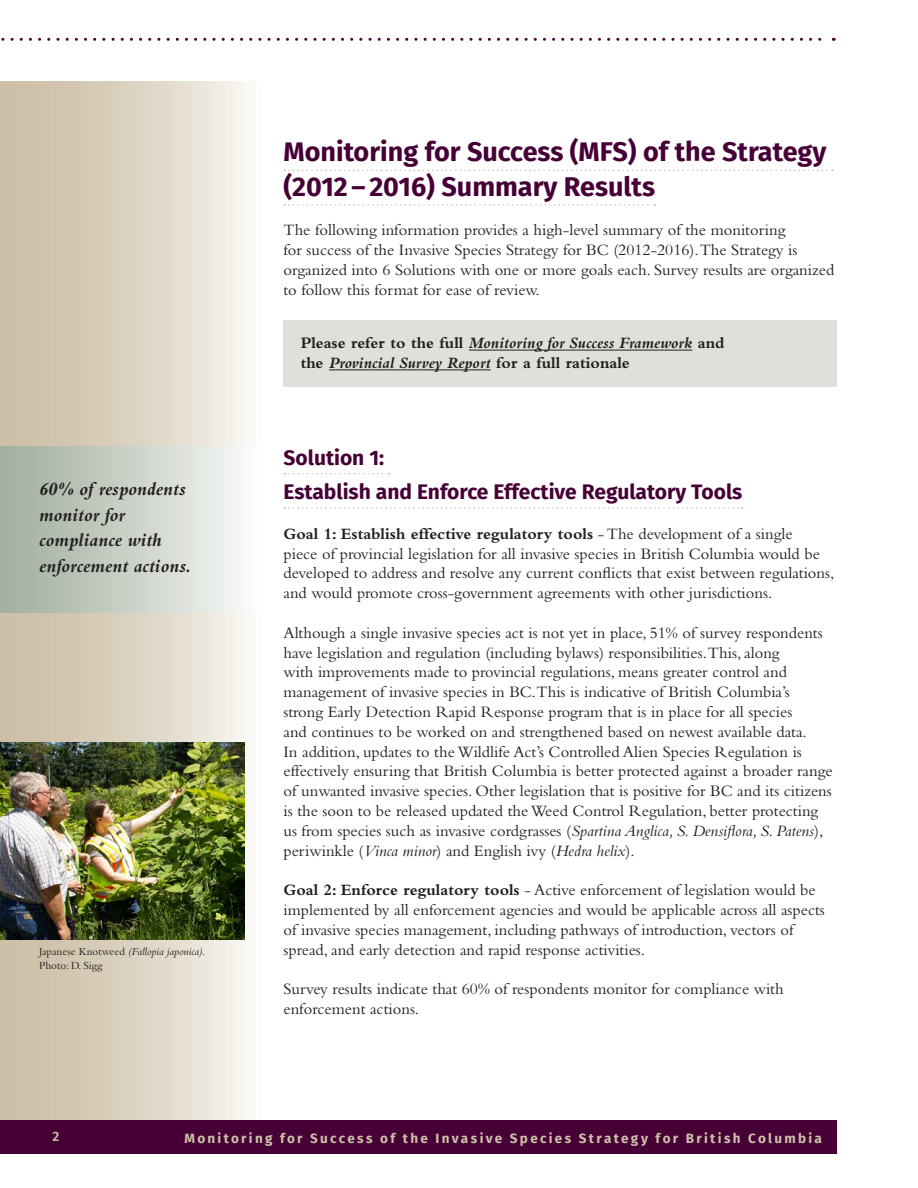
<style>
.page{position:relative;width:918px;height:1188px;background:#fff}
.page>*{position:absolute;margin:0;border:0;box-sizing:border-box;transform-origin:0 0}
.t1{font:700 27px/34.5px "Fira Sans";color:#460036}
.t2{font:700 21px/34.5px "Fira Sans";color:#460036}
.t3{font:italic 700 19.5px/25.5px "Bembo";color:#231f20}
.t4{font:16.5px/19.8px "Bembo";color:#231f20}
.t5{font:italic 700 16.5px/19.8px "Bembo";color:#231f20}
.t6{font:700 13.5px "Fira Sans";letter-spacing:.17em;color:#cdc0a8}
.t7{font:600 13.5px "Fira Sans";color:#cdc0a8}
.t8{font:11.25px/13.5px "Bembo";color:#231f20}
.s1{font-style:italic}
.s2{font-style:normal}
.s3{font-weight:700}
</style>
<div class="page">
<div style="left:0;top:81px;width:262px;height:1049px;background:linear-gradient(to right,#c5b79c,#f6f5ef)"></div>
<div style="left:0;top:1120px;width:837px;height:34px;background:#460036"></div>
<svg style="left:1px;top:38px;width:833px;height:3px"></svg>
<div style="left:284px;top:320px;width:553px;height:67px;background:#dde1da"></div>
<svg style="left:284px;top:170px;width:549px;height:1px"></svg>
<svg style="left:284px;top:204px;width:371px;height:2px"></svg>
<svg style="left:284px;top:473px;width:105px;height:1px"></svg>
<svg style="left:284px;top:507px;width:459px;height:2px"></svg>
<img style="left:0;top:742px;width:245px;height:197px">
<hr style="left:469px;top:350px;width:223px;height:1px;background:#231f20">
<hr style="left:329px;top:369px;width:162px;height:1px;background:#231f20">
<div style="left:0;top:447px;width:262px;height:165px;background:linear-gradient(to right,#9fab9c,#fafbfa)"></div>
<h1 class="t1" style="left:284px;top:133px;width:544px">Monitoring for Success (MFS) of the Strategy (2012 – 2016) Summary Results</h1>
<p class="t4" style="left:284px;top:220px;width:552px">The following information provides a high-level summary of the monitoring<br>for success of the Invasive Species Strategy for BC (2012-2016).The Strategy is organized into 6 Solutions with one or more goals each. Survey results are organized to follow this format for ease of review.</p>
<p class="t3" style="left:39px;top:477px;width:154px">60% of respondents monitor for compliance with enforcement actions.</p>
<p class="t8" style="left:39px;top:945px;width:168px">Japanese Knotweed <span class="s1">(Fallopia japonica)</span>.<br>Photo: D. Sigg</p>
<p class="t5" style="left:301px;top:333px;width:425px"><span class="s2">Please refer to the full</span> Monitoring for Success Framework <span class="s2">and the</span> Provincial Survey Report <span class="s2">for a full rationale</span></p>
<p class="t2" style="left:284px;top:439px;width:460px">Solution 1:<br>Establish and Enforce Effective Regulatory Tools</p>
<p class="t4" style="left:284px;top:523px;width:552px"><span class="s3">Goal 1: Establish effective regulatory tools</span> - The development of a single<br>piece of provincial legislation for all invasive species in British Columbia would be developed to address and resolve any current conflicts that exist between regulations, and would promote cross-government agreements with other jurisdictions.</p>
<p class="t4" style="left:284px;top:622px;width:551px">Although a single invasive species act is not yet in place, 51% of survey respondents have legislation and regulation (including bylaws) responsibilities.This, along<br>with improvements made to provincial regulations, means greater control and management of invasive species in BC.This is indicative of British Columbia’s strong Early Detection Rapid Response program that is in place for all species<br>and continues to be worked on and strengthened based on newest available data.<br>In addition, updates to the Wildlife Act’s Controlled Alien Species Regulation is effectively ensuring that British Columbia is better protected against a broader range of unwanted invasive species. Other legislation that is positive for BC and its citizens is the soon to be released updated the Weed Control Regulation, better protecting us from species such as invasive cordgrasses (<span class="s1">Spartina Anglica, S. Densiflora, S. Patens</span>), periwinkle (<span class="s1">Vinca minor</span>) and English ivy (<span class="s1">Hedra helix</span>).</p>
<p class="t4" style="left:284px;top:880px;width:543px"><span class="s3">Goal 2: Enforce regulatory tools</span> - Active enforcement of legislation would be implemented by all enforcement agencies and would be applicable across all aspects of invasive species management, including pathways of introduction, vectors of spread, and early detection and rapid response activities.</p>
<p class="t4" style="left:284px;top:979px;width:502px">Survey results indicate that 60% of respondents monitor for compliance with enforcement actions.</p>
<p class="t7" style="left:52px;top:1126px;width:8px">2</p>
<p class="t6" style="left:184px;top:1127px;width:639px">Monitoring for Success of the Invasive Species Strategy for British Columbia</p>
</div>
